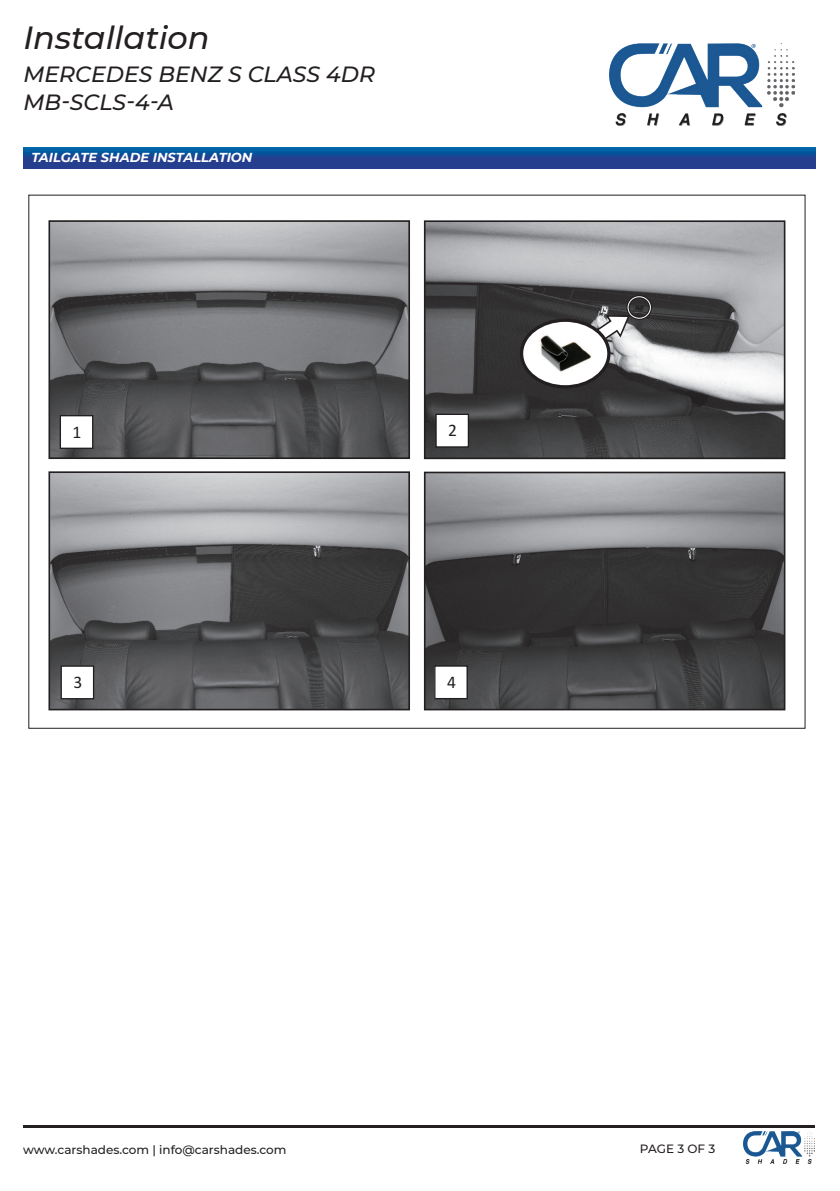
<style>
.page{position:relative;width:840px;height:1191px;background:#fff}
.page>*{position:absolute;margin:0;border:0;box-sizing:border-box;transform-origin:0 0}
.t1{font:italic 500 32px "Montserrat";color:#231f20}
.t2{font:italic 500 22px/28px "Montserrat";color:#231f20}
.t3{font:17.6px "Calibri";color:#231f20}
.t4{font:italic 700 13px "Montserrat";color:#fff}
.t5{font:500 12px "Montserrat";color:#231f20}
</style>
<div class="page">
<hr style="left:23px;top:1125px;width:791px;height:2px;background:#231f20">
<img style="left:743px;top:1131px;width:71px;height:32px">
<img style="left:609px;top:43px;width:184px;height:83px">
<svg style="left:23px;top:147px;width:792px;height:21px;background:#164b96"></svg>
<img style="left:51px;top:223px;width:356px;height:233px">
<img style="left:426px;top:223px;width:356px;height:233px">
<img style="left:51px;top:474px;width:356px;height:233px">
<img style="left:426px;top:474px;width:356px;height:233px">
<div style="left:48px;top:220px;width:362px;height:239px;border:2px solid #231f20"></div>
<div style="left:423px;top:220px;width:362px;height:239px;border:2px solid #231f20"></div>
<div style="left:48px;top:471px;width:362px;height:239px;border:2px solid #231f20"></div>
<div style="left:423px;top:471px;width:362px;height:239px;border:2px solid #231f20"></div>
<div style="left:626px;top:295px;width:25px;height:25px;border:3px solid #231f20;border-radius:50%"></div>
<div style="left:627px;top:296px;width:23px;height:23px;border:1px solid #fff;border-radius:50%"></div>
<div style="left:60px;top:416px;width:33px;height:32px;background:#fff"></div>
<div style="left:60px;top:415px;width:33px;height:34px;border:1px solid #231f20"></div>
<div style="left:436px;top:414px;width:32px;height:33px;background:#fff"></div>
<div style="left:435px;top:413px;width:34px;height:34px;border:1px solid #231f20"></div>
<div style="left:61px;top:666px;width:32px;height:32px;background:#fff"></div>
<div style="left:60px;top:665px;width:34px;height:34px;border:1px solid #231f20"></div>
<div style="left:434px;top:666px;width:33px;height:32px;background:#fff"></div>
<div style="left:434px;top:665px;width:33px;height:34px;border:1px solid #231f20"></div>
<svg style="left:521px;top:320px;width:87px;height:67px"></svg>
<div style="left:519px;top:318px;width:91px;height:70px;border:3px solid #231f20;border-radius:50%"></div>
<svg style="left:565px;top:314px;width:65px;height:48px"></svg>
<img style="left:536px;top:331px;width:56px;height:44px">
<h1 class="t1" style="left:23px;top:15px;width:188px">Installation</h1>
<h2 class="t2" style="left:23px;top:59px;width:353px">MERCEDES BENZ S CLASS 4DR<br>MB-SCLS-4-A</h2>
<p class="t4" style="left:31px;top:148px;width:222px">TAILGATE SHADE INSTALLATION</p>
<h3 class="t3" style="left:72px;top:420px;width:10px">1</h3>
<h3 class="t3" style="left:448px;top:419px;width:10px">2</h3>
<h3 class="t3" style="left:73px;top:670px;width:10px">3</h3>
<h3 class="t3" style="left:447px;top:670px;width:10px">4</h3>
<p class="t5" style="left:23px;top:1141px;width:265px">www.carshades.com | info@carshades.com</p>
<p class="t5" style="left:639px;top:1140px;width:77px">PAGE 3 OF 3</p>
</div>
